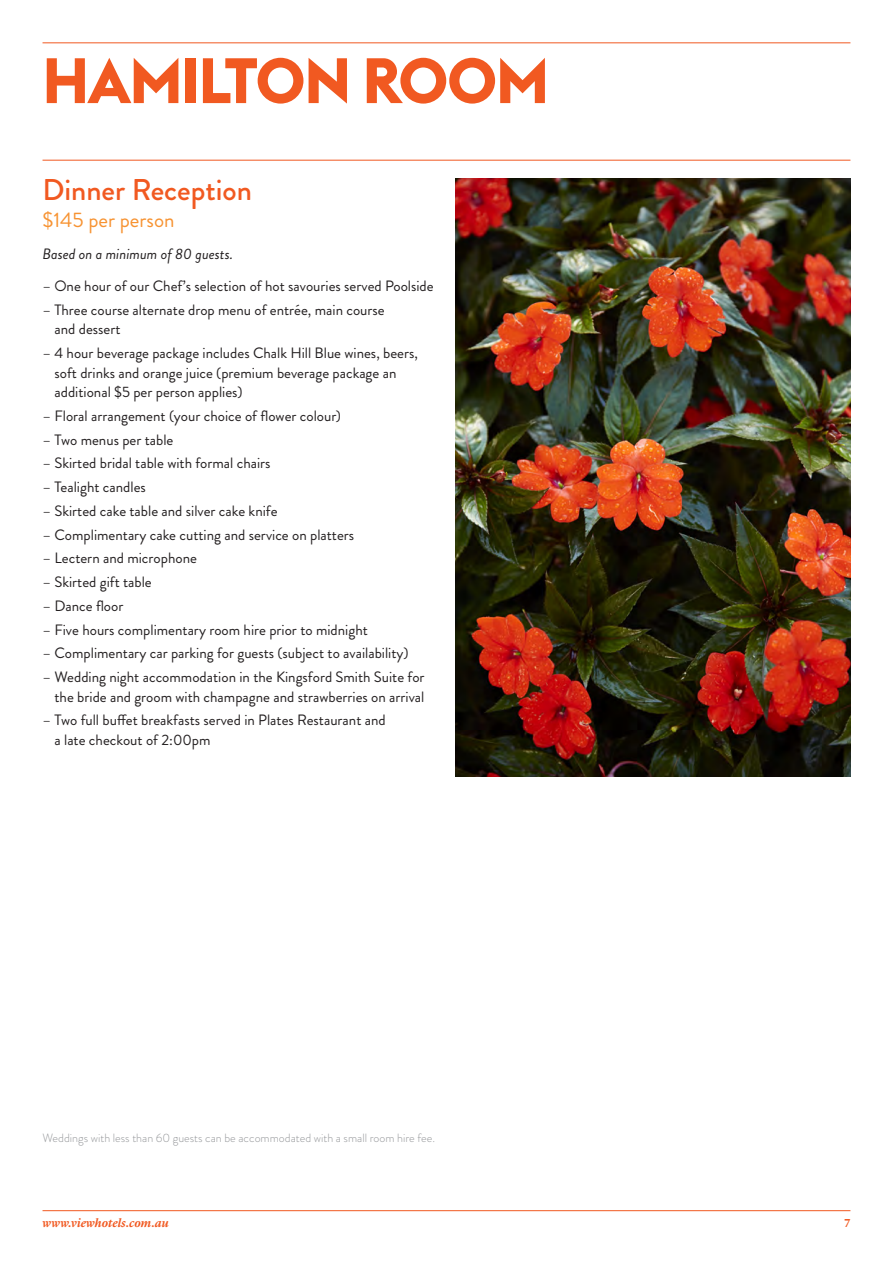
<style>
.page{position:relative;width:893px;height:1263px;background:#fff}
.page>*{position:absolute;margin:0;border:0;box-sizing:border-box;transform-origin:0 0}
.t1{font:700 63.15px "Euclid Flex";letter-spacing:-.02em;color:#f15921}
.t2{font:500 30px "Brandon Grotesque";color:#f15921}
.t3{font:21px "Brandon Grotesque";color:#f79332}
.t4{font:15px/19.5px "Brandon Grotesque";color:#231f20}
.t5{font:italic 15px "Brandon Grotesque";color:#231f20}
.t6{font:300 12px "Brandon Grotesque";color:#939598}
.t7{font:italic 600 12px "Lyon Text";color:#f15921}
.t8{font:600 12px "Lyon Text";color:#f15921}
</style>
<div class="page">
<hr style="left:43px;top:1210px;width:807px;height:1px;background:#f15921">
<hr style="left:43px;top:43px;width:807px;height:1px;background:#f15921">
<hr style="left:43px;top:160px;width:807px;height:1px;background:#f15921">
<img style="left:455px;top:179px;width:395px;height:598px">
<h1 class="t1" style="left:43px;top:44px;width:508px">HAMILTON ROOM</h1>
<h2 class="t2" style="left:43px;top:169px;width:211px">Dinner Reception</h2>
<h3 class="t3" style="left:43px;top:205px;width:134px">$145 per person</h3>
<p class="t5" style="left:43px;top:243px;width:192px">Based on a minimum of 80 guests.</p>
<p class="t4" style="left:43px;top:276px;width:393px">– One hour of our Chef’s selection of hot savouries served Poolside</p>
<p class="t4" style="left:55px;top:300px;width:332px;text-indent:-12px">– Three course alternate drop menu of entrée, main course and dessert</p>
<p class="t4" style="left:55px;top:343px;width:365px;text-indent:-12px">– 4 hour beverage package includes Chalk Hill Blue wines, beers, soft drinks and orange juice (premium beverage package an additional $5 per person applies)</p>
<p class="t4" style="left:43px;top:406px;width:300px">– Floral arrangement (your choice of flower colour)</p>
<p class="t4" style="left:43px;top:430px;width:132px">– Two menus per table</p>
<p class="t4" style="left:43px;top:454px;width:230px">– Skirted bridal table with formal chairs</p>
<p class="t4" style="left:43px;top:477px;width:105px">– Tealight candles</p>
<p class="t4" style="left:43px;top:501px;width:237px">– Skirted cake table and silver cake knife</p>
<p class="t4" style="left:43px;top:525px;width:313px">– Complimentary cake cutting and service on platters</p>
<p class="t4" style="left:43px;top:549px;width:156px">– Lectern and microphone</p>
<p class="t4" style="left:43px;top:572px;width:111px">– Skirted gift table</p>
<p class="t4" style="left:43px;top:596px;width:82px">– Dance floor</p>
<p class="t4" style="left:43px;top:620px;width:327px">– Five hours complimentary room hire prior to midnight</p>
<p class="t4" style="left:43px;top:644px;width:367px">– Complimentary car parking for guests (subject to availability)</p>
<p class="t4" style="left:43px;top:667px;width:384px;text-align:right">– Wedding night accommodation in the Kingsford Smith Suite for the bride and groom with champagne and strawberries on arrival</p>
<p class="t4" style="left:55px;top:711px;width:333px;text-indent:-12px">– Two full buffet breakfasts served in Plates Restaurant and a late checkout of 2:00pm</p>
<p class="t6" style="left:43px;top:1129px;width:394px">Weddings with less than 60 guests can be accommodated with a small room hire fee.</p>
<p class="t7" style="left:43px;top:1213px;width:128px">www.viewhotels.com.au</p>
<p class="t8" style="left:844px;top:1213px;width:7px">7</p>
</div>
